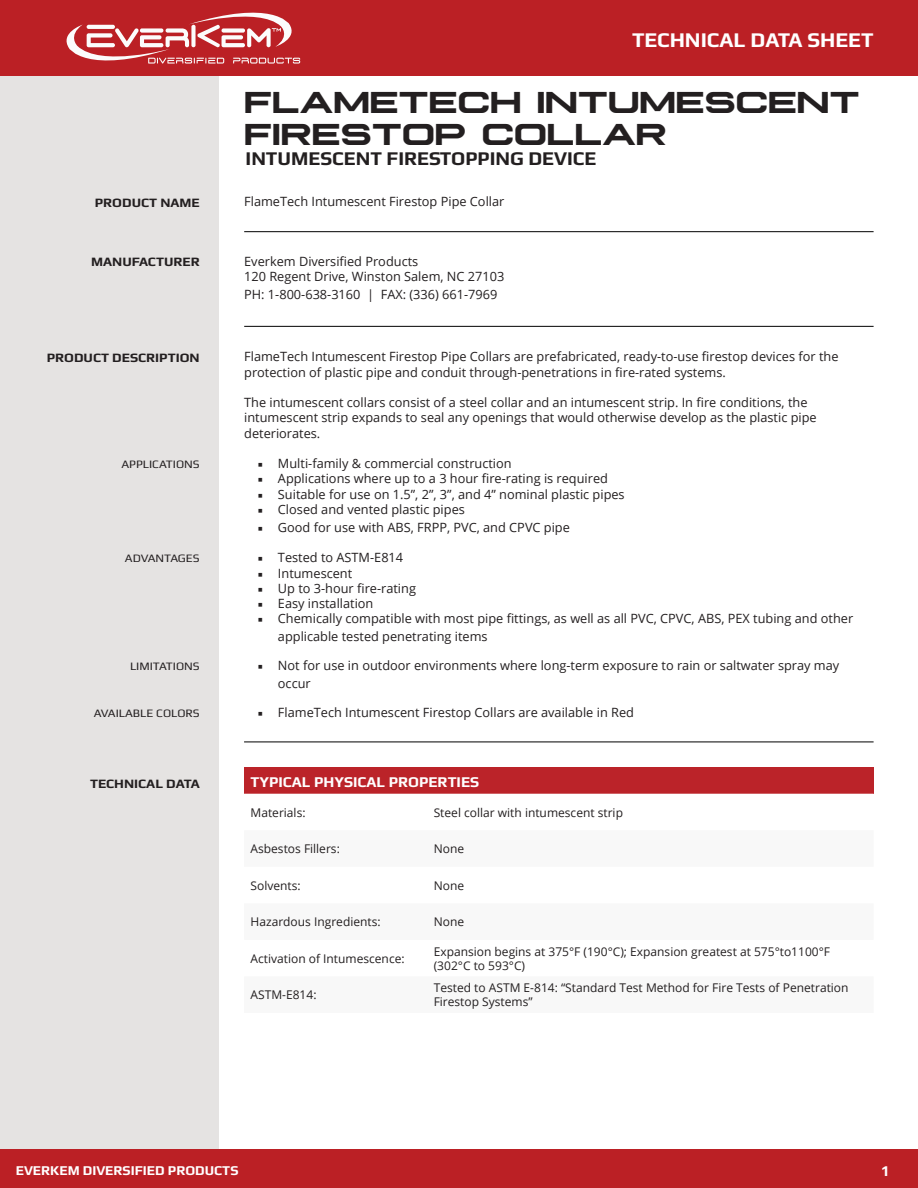
<style>
.page{position:relative;width:918px;height:1188px;background:#fff}
.page>*{position:absolute;margin:0;border:0;box-sizing:border-box;transform-origin:0 0}
.t1{font:700 31.5px/31.5px "Plateia";color:#231f20}
.t2{font:700 21px "Play";color:#fff}
.t3{font:700 19.5px "Play";color:#231f20}
.t4{font:700 15px "Play";color:#fff}
.t5{font:700 13.5px "Play";color:#fff}
.t6{font:700 12.9px "Play";color:#231f20;scale:1.05 1}
.t7{font:12.75px/15.3px "Open Sans";color:#231f20}
.t8{font:12px/14.4px "Open Sans";color:#231f20}
.t9{font:11.4px "Play";color:#231f20;scale:1.05 1}
.s1{font-family:"Minion Pro"}
</style>
<div class="page">
<div style="left:0;top:50px;width:218px;height:1099px;background:#e5e3e2"></div>
<div style="left:0;top:0;width:918px;height:76px;background:#bb2025"></div>
<svg style="left:66px;top:12px;width:234px;height:52px"></svg>
<div style="left:0;top:1149px;width:918px;height:39px;background:#bb2025"></div>
<hr style="left:244px;top:231px;width:630px;height:1px;background:#000">
<hr style="left:244px;top:326px;width:630px;height:1px;background:#000">
<hr style="left:244px;top:742px;width:630px;height:1px;background:#000">
<div style="left:244px;top:767px;width:630px;height:27px;background:#bb2329"></div>
<p class="t2" style="left:632px;top:28px;width:243px">TECHNICAL DATA SHEET</p>
<p class="t6" style="left:95px;top:195px;width:101px">PRODUCT NAME</p>
<p class="t6" style="left:91px;top:254px;width:105px">MANUFACTURER</p>
<p class="t6" style="left:47px;top:350px;width:147px">PRODUCT DESCRIPTION</p>
<p class="t9" style="left:121px;top:458px;width:76px">APPLICATIONS</p>
<p class="t9" style="left:125px;top:552px;width:73px">ADVANTAGES</p>
<p class="t9" style="left:130px;top:659px;width:68px">LIMITATIONS</p>
<p class="t9" style="left:94px;top:706px;width:102px">AVAILABLE COLORS</p>
<p class="t1" style="left:244px;top:87px;width:617px">FLAMETECH INTUMESCENT<br>FIRESTOP COLLAR</p>
<p class="t3" style="left:246px;top:147px;width:352px">INTUMESCENT FIRESTOPPING DEVICE</p>
<p class="t7" style="left:244px;top:193px;width:262px">FlameTech Intumescent Firestop Pipe Collar</p>
<p class="t7" style="left:244px;top:254px;width:262px">Everkem Diversified Products<br>120 Regent Drive, Winston Salem, NC 27103</p>
<p class="t7" style="left:244px;top:287px;width:255px">PH: 1-800-638-3160 | FAX: (336) 661-7969</p>
<p class="t7" style="left:244px;top:349px;width:596px">FlameTech Intumescent Firestop Pipe Collars are prefabricated, ready-to-use firestop devices for the protection of plastic pipe and conduit through-penetrations in fire-rated systems.</p>
<p class="t7" style="left:244px;top:395px;width:574px">The intumescent collars consist of a steel collar and an intumescent strip. In fire conditions, the intumescent strip expands to seal any openings that would otherwise develop as the plastic pipe deteriorates.</p>
<p class="t7" style="left:258px;top:455px;width:256px"><span class="s1">■</span> Multi-family &amp; commercial construction</p>
<p class="t7" style="left:258px;top:471px;width:352px"><span class="s1">■</span> Applications where up to a 3 hour fire-rating is required</p>
<p class="t7" style="left:258px;top:486px;width:369px"><span class="s1">■</span> Suitable for use on 1.5”, 2”, 3”, and 4” nominal plastic pipes</p>
<p class="t7" style="left:258px;top:501px;width:209px"><span class="s1">■</span> Closed and vented plastic pipes</p>
<p class="t7" style="left:258px;top:519px;width:314px"><span class="s1">■</span> Good for use with ABS, FRPP, PVC, and CPVC pipe</p>
<p class="t7" style="left:258px;top:550px;width:147px"><span class="s1">■</span> Tested to ASTM-E814</p>
<p class="t7" style="left:258px;top:565px;width:96px"><span class="s1">■</span> Intumescent</p>
<p class="t7" style="left:258px;top:580px;width:160px"><span class="s1">■</span> Up to 3-hour fire-rating</p>
<p class="t7" style="left:258px;top:596px;width:117px"><span class="s1">■</span> Easy installation</p>
<p class="t7" style="left:278px;top:610px;width:577px;line-height:18px;text-indent:-20px"><span class="s1">■</span> Chemically compatible with most pipe fittings, as well as all PVC, CPVC, ABS, PEX tubing and other applicable tested penetrating items</p>
<p class="t7" style="left:278px;top:656px;width:563px;line-height:18px;text-indent:-20px"><span class="s1">■</span> Not for use in outdoor environments where long-term exposure to rain or saltwater spray may occur</p>
<p class="t7" style="left:258px;top:704px;width:378px"><span class="s1">■</span> FlameTech Intumescent Firestop Collars are available in Red</p>
<p class="t6" style="left:90px;top:775px;width:106px">TECHNICAL DATA</p>
<p class="t4" style="left:251px;top:773px;width:230px">TYPICAL PHYSICAL PROPERTIES</p>
<p class="t8" style="left:251px;top:805px;width:57px">Materials:</p>
<p class="t8" style="left:434px;top:805px;width:191px">Steel collar with intumescent strip</p>
<p class="t8" style="left:251px;top:841px;width:91px">Asbestos Fillers:</p>
<p class="t8" style="left:434px;top:841px;width:32px">None</p>
<p class="t8" style="left:251px;top:878px;width:52px">Solvents:</p>
<p class="t8" style="left:434px;top:878px;width:32px">None</p>
<p class="t8" style="left:251px;top:914px;width:132px">Hazardous Ingredients:</p>
<p class="t8" style="left:434px;top:914px;width:32px">None</p>
<p class="t8" style="left:251px;top:951px;width:156px">Activation of Intumescence:</p>
<p class="t8" style="left:434px;top:944px;width:398px">Expansion begins at 375°F (190°C); Expansion greatest at 575°to1100°F (302°C to 593°C)</p>
<p class="t8" style="left:251px;top:987px;width:67px">ASTM-E814:</p>
<p class="t8" style="left:434px;top:980px;width:416px">Tested to ASTM E-814: “Standard Test Method for Fire Tests of Penetration<br>Firestop Systems”</p>
<p class="t5" style="left:16px;top:1162px;width:224px">EVERKEM DIVERSIFIED PRODUCTS</p>
<p class="t4" style="left:881px;top:1162px;width:10px">1</p>
</div>
